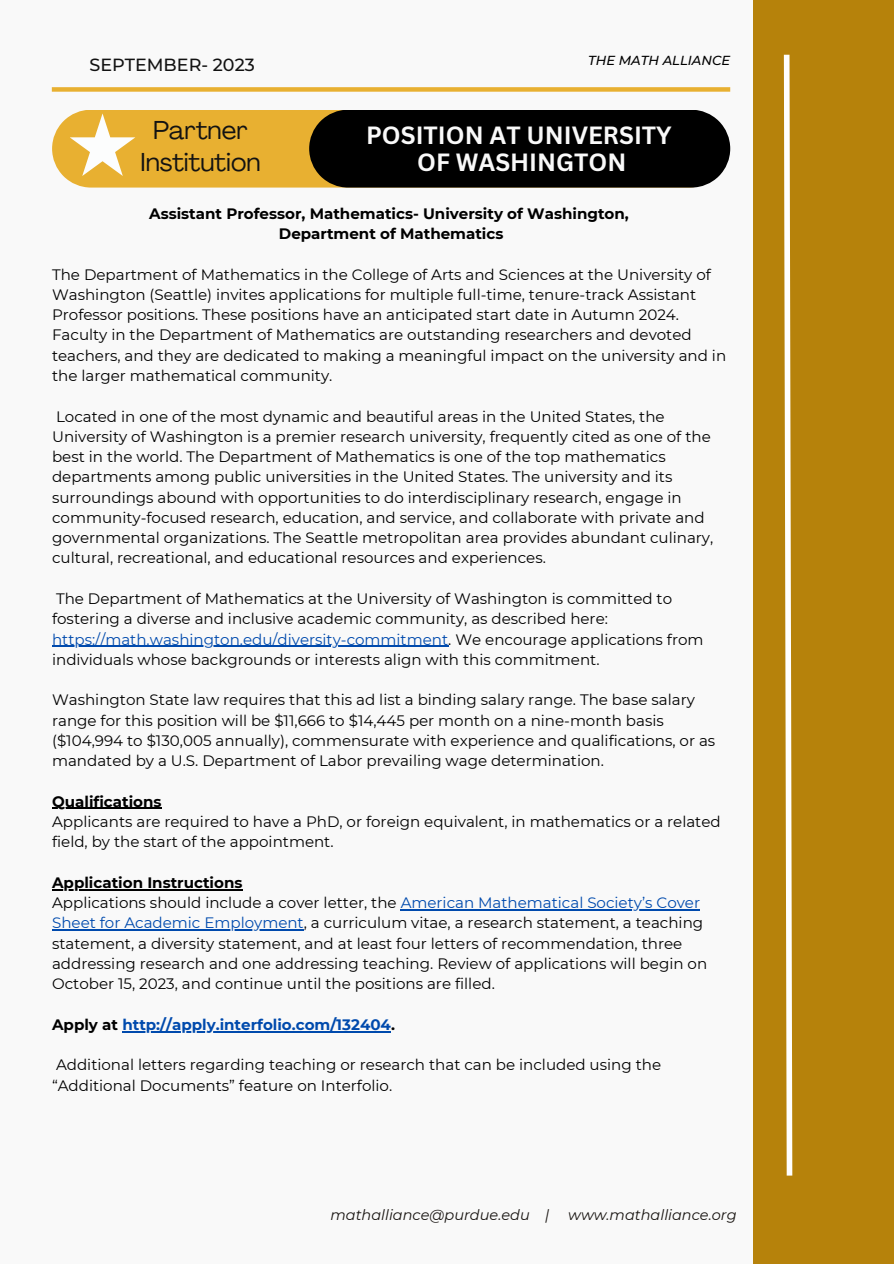
<style>
.page{position:relative;width:894px;height:1264px;background:#fff}
.page>*{position:absolute;margin:0;border:0;box-sizing:border-box;transform-origin:0 0}
.t1{font:25.65px "Agrandir";color:#121212}
.t2{font:700 24.3px "Canva Sans";color:#f9f9f9}
.t3{font:500 17.55px "Montserrat";color:#121212}
.t4{font:15.15px/20.2px "Montserrat";color:#000}
.t5{font:700 15.15px "Montserrat";color:#000}
.t6{font:700 15.15px "Montserrat";color:#004aad}
.t7{font:italic 14.55px "Montserrat";color:#171310}
.t8{font:italic 500 13.05px "Montserrat";color:#000}
.s1{color:#004aad}
.s2{color:#000}
</style>
<div class="page">
<div style="left:0;top:0;width:893px;height:1263px;background:#f9f9f9"></div>
<div style="left:52px;top:87px;width:678px;height:5px;background:#e8b031"></div>
<div style="left:753px;top:1px;width:140px;height:1262px;background:#b6820b"></div>
<svg style="left:783px;top:54px;width:10px;height:1122px"></svg>
<div style="left:52px;top:110px;width:257px;height:77px;background:#e8b031"></div>
<div style="left:309px;top:110px;width:421px;height:77px;background:#000"></div>
<hr style="left:52px;top:645px;width:396px;height:1px;background:#004aad">
<hr style="left:52px;top:807px;width:109px;height:2px;background:#000">
<hr style="left:52px;top:889px;width:190px;height:1px;background:#000">
<hr style="left:400px;top:909px;width:300px;height:1px;background:#004aad">
<hr style="left:52px;top:929px;width:252px;height:1px;background:#004aad">
<hr style="left:122px;top:1030px;width:269px;height:2px;background:#004aad">
<svg style="left:70px;top:113px;width:65px;height:63px"></svg>
<p class="t3" style="left:89px;top:54px;width:167px">SEPTEMBER- 2023</p>
<p class="t8" style="left:588px;top:52px;width:143px">THE MATH ALLIANCE</p>
<p class="t1" style="left:153px;top:119px;width:96px">Partner</p>
<p class="t1" style="left:140px;top:152px;width:122px">Institution</p>
<p class="t2" style="left:366px;top:118px;width:307px">POSITION AT UNIVERSITY</p>
<p class="t2" style="left:417px;top:145px;width:211px">OF WASHINGTON</p>
<p class="t5" style="left:149px;top:204px;width:481px">Assistant Professor, Mathematics- University of Washington,</p>
<p class="t5" style="left:279px;top:224px;width:226px">Department of Mathematics</p>
<p class="t4" style="left:52px;top:264px;width:675px">The Department of Mathematics in the College of Arts and Sciences at the University of Washington (Seattle) invites applications for multiple full-time, tenure-track Assistant Professor positions. These positions have an anticipated start date in Autumn 2024.<br>Faculty in the Department of Mathematics are outstanding researchers and devoted teachers, and they are dedicated to making a meaningful impact on the university and in the larger mathematical community.</p>
<p class="t4" style="left:52px;top:406px;width:662px">Located in one of the most dynamic and beautiful areas in the United States, the University of Washington is a premier research university, frequently cited as one of the best in the world. The Department of Mathematics is one of the top mathematics departments among public universities in the United States. The university and its surroundings abound with opportunities to do interdisciplinary research, engage in community-focused research, education, and service, and collaborate with private and governmental organizations. The Seattle metropolitan area provides abundant culinary, cultural, recreational, and educational resources and experiences.</p>
<p class="t4" style="left:52px;top:588px;width:652px">The Department of Mathematics at the University of Washington is committed to fostering a diverse and inclusive academic community, as described here: <span class="s1">https://math.washington.edu/diversity-commitment</span>. We encourage applications from individuals whose backgrounds or interests align with this commitment.</p>
<p class="t4" style="left:52px;top:689px;width:664px">Washington State law requires that this ad list a binding salary range. The base salary range for this position will be $11,666 to $14,445 per month on a nine-month basis ($104,994 to $130,005 annually), commensurate with experience and qualifications, or as mandated by a U.S. Department of Labor prevailing wage determination.</p>
<p class="t5" style="left:52px;top:792px;width:111px">Qualifications</p>
<p class="t4" style="left:52px;top:811px;width:670px">Applicants are required to have a PhD, or foreign equivalent, in mathematics or a related field, by the start of the appointment.</p>
<p class="t5" style="left:52px;top:873px;width:192px">Application Instructions</p>
<p class="t4" style="left:52px;top:892px;width:656px">Applications should include a cover letter, the <span class="s1">American Mathematical Society’s Cover Sheet for Academic Employment</span>, a curriculum vitae, a research statement, a teaching statement, a diversity statement, and at least four letters of recommendation, three addressing research and one addressing teaching. Review of applications will begin on October 15, 2023, and continue until the positions are filled.</p>
<p class="t6" style="left:52px;top:1015px;width:344px"><span class="s2">Apply at</span> http://apply.interfolio.com/132404<span class="s2">.</span></p>
<p class="t4" style="left:52px;top:1054px;width:610px">Additional letters regarding teaching or research that can be included using the “Additional Documents” feature on Interfolio.</p>
<p class="t7" style="left:330px;top:1205px;width:220px">mathalliance@purdue.edu |</p>
<p class="t7" style="left:568px;top:1205px;width:170px">www.mathalliance.org</p>
</div>
